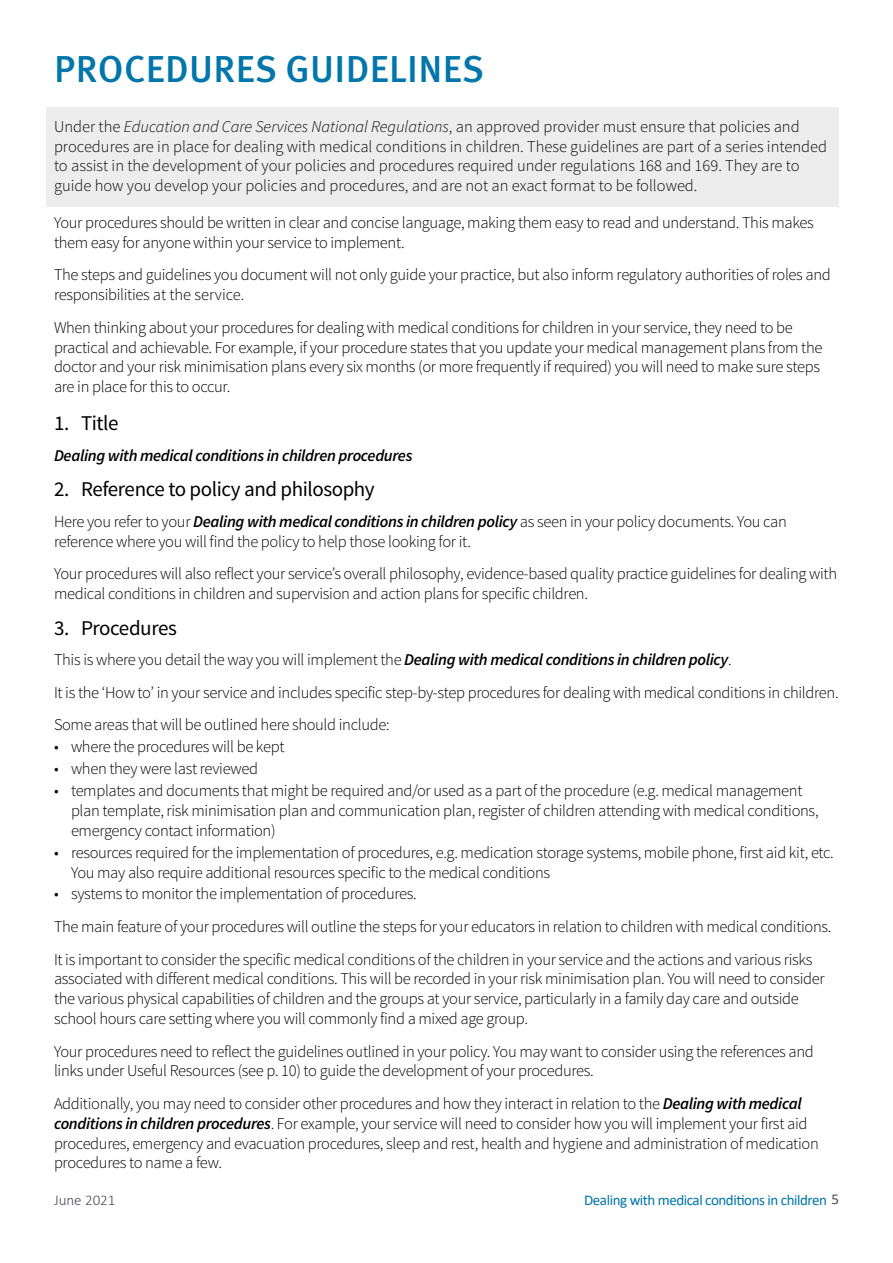
<style>
.page{position:relative;width:893px;height:1263px;background:#fff}
.page>*{position:absolute;margin:0;border:0;box-sizing:border-box;transform-origin:0 0}
.t1{font:500 37.5px "Meta Pro";letter-spacing:.01em;color:#0076ab}
.t2{font:21px "Source Sans Pro";letter-spacing:-.02em;color:#000}
.t3{font:300 16.5px/19.8px "Source Sans Pro";letter-spacing:-.02em;color:#000}
.t4{font:300 16.5px/19.8px "Source Sans Pro";color:#000}
.t5{font:italic 600 16.5px "Source Sans Pro";letter-spacing:-.02em;color:#000}
.t6{font:15px "Calibri";letter-spacing:-.03em;color:#0075aa}
.t7{font:300 15px "Calibri";color:#4a4a56}
.s1{font-style:italic}
.s2{font-weight:600;font-style:italic}
.s3{color:#4a4a56}
</style>
<div class="page">
<div style="left:47px;top:107px;width:792px;height:99px;background:#ededee"></div>
<h1 class="t1" style="left:54px;top:46px;width:432px">PROCEDURES GUIDELINES</h1>
<p class="t4" style="left:54px;top:117px;width:775px">Under the <span class="s1">Education and Care Services National Regulations</span>, an approved provider must ensure that policies and procedures are in place for dealing with medical conditions in children. These guidelines are part of a series intended to assist in the development of your policies and procedures required under regulations 168 and 169. They are to guide how you develop your policies and procedures, and are not an exact format to be followed.</p>
<p class="t3" style="left:54px;top:213px;width:761px">Your procedures should be written in clear and concise language, making them easy to read and understand. This makes them easy for anyone within your service to implement.</p>
<p class="t3" style="left:54px;top:265px;width:778px">The steps and guidelines you document will not only guide your practice, but also inform regulatory authorities of roles and responsibilities at the service.</p>
<p class="t3" style="left:54px;top:317px;width:770px">When thinking about your procedures for dealing with medical conditions for children in your service, they need to be practical and achievable. For example, if your procedure states that you update your medical management plans from the doctor and your risk minimisation plans every six months (or more frequently if required) you will need to make sure steps are in place for this to occur.</p>
<p class="t2" style="left:54px;top:410px;width:66px">1. Title</p>
<p class="t5" style="left:54px;top:445px;width:360px">Dealing with medical conditions in children procedures</p>
<p class="t2" style="left:54px;top:476px;width:322px">2. Reference to policy and philosophy</p>
<p class="t3" style="left:54px;top:512px;width:734px">Here you refer to your <span class="s2">Dealing with medical conditions in children policy</span> as seen in your policy documents. You can reference where you will find the policy to help those looking for it.</p>
<p class="t3" style="left:54px;top:564px;width:785px">Your procedures will also reflect your service’s overall philosophy, evidence-based quality practice guidelines for dealing with medical conditions in children and supervision and action plans for specific children.</p>
<p class="t2" style="left:54px;top:615px;width:124px">3. Procedures</p>
<p class="t3" style="left:54px;top:644px;width:786px;line-height:32.5px">This is where you detail the way you will implement the <span class="s2">Dealing with medical conditions in children policy</span>.<br>It is the ‘How to’ in your service and includes specific step-by-step procedures for dealing with medical conditions in children.<br>Some areas that will be outlined here should include:</p>
<p class="t3" style="left:54px;top:737px;width:232px">• where the procedures will be kept</p>
<p class="t3" style="left:54px;top:759px;width:206px">• when they were last reviewed</p>
<p class="t3" style="left:71px;top:781px;width:749px;text-indent:-17px">• templates and documents that might be required and/or used as a part of the procedure (e.g. medical management plan template, risk minimisation plan and communication plan, register of children attending with medical conditions, emergency contact information)</p>
<p class="t3" style="left:71px;top:842px;width:764px;text-indent:-17px">• resources required for the implementation of procedures, e.g. medication storage systems, mobile phone, first aid kit, etc.<br>You may also require additional resources specific to the medical conditions</p>
<p class="t3" style="left:54px;top:878px;width:779px;line-height:32.5px">• systems to monitor the implementation of procedures.<br>The main feature of your procedures will outline the steps for your educators in relation to children with medical conditions.<br>It is important to consider the specific medical conditions of the children in your service and the actions and various risks</p>
<p class="t3" style="left:54px;top:969px;width:772px">associated with different medical conditions. This will be recorded in your risk minimisation plan. You will need to consider the various physical capabilities of children and the groups at your service, particularly in a family day care and outside school hours care setting where you will commonly find a mixed age group.</p>
<p class="t3" style="left:54px;top:1041px;width:761px">Your procedures need to reflect the guidelines outlined in your policy. You may want to consider using the references and links under Useful Resources (see p. 10) to guide the development of your procedures.</p>
<p class="t3" style="left:54px;top:1094px;width:766px">Additionally, you may need to consider other procedures and how they interact in relation to the <span class="s2">Dealing with medical conditions in children procedures</span>. For example, your service will need to consider how you will implement your first aid procedures, emergency and evacuation procedures, sleep and rest, health and hygiene and administration of medication procedures to name a few.</p>
<p class="t7" style="left:54px;top:1190px;width:63px">June 2021</p>
<p class="t6" style="left:584px;top:1190px;width:256px">Dealing with medical conditions in children <span class="s3">5</span></p>
</div>
